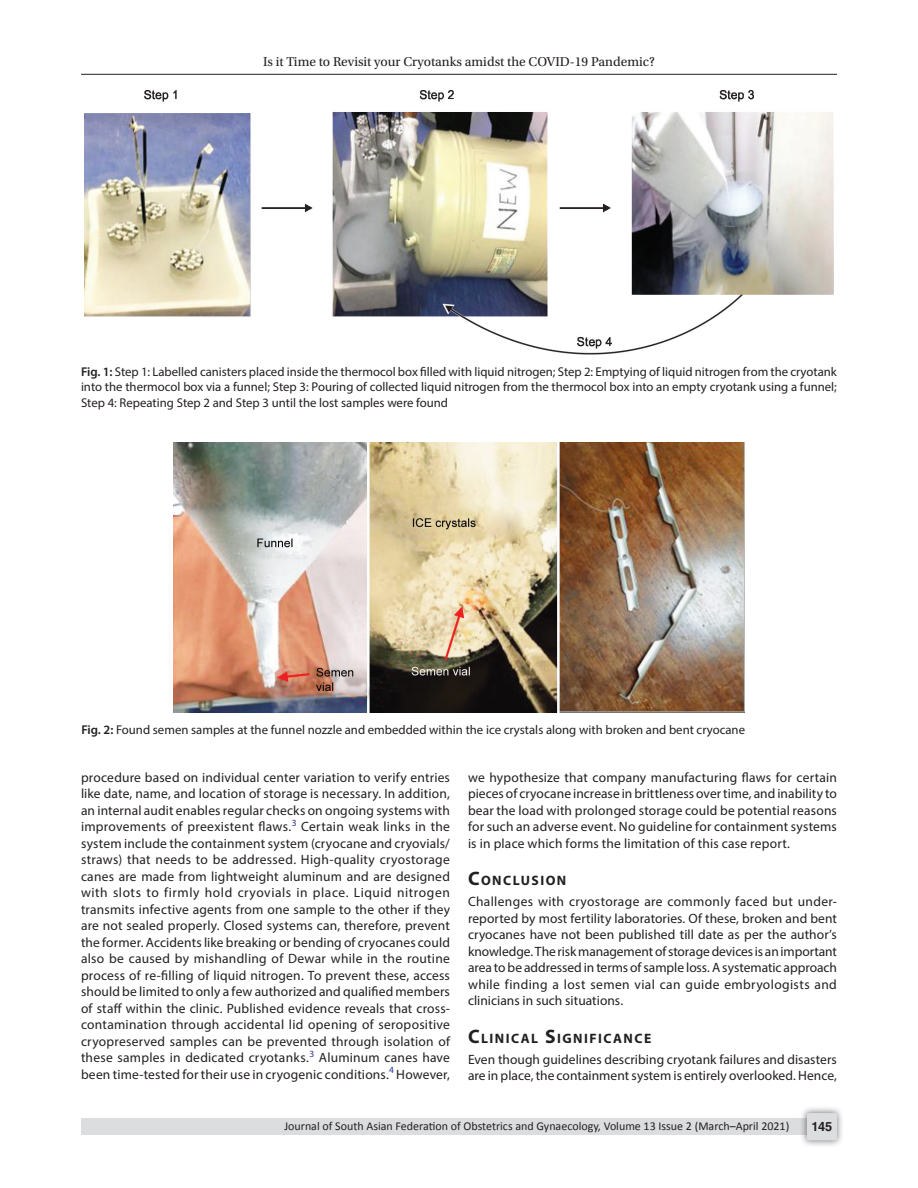
<style>
.page{position:relative;width:918px;height:1188px;background:#fff}
.page>*{position:absolute;margin:0;border:0;box-sizing:border-box;transform-origin:0 0}
.Head-1{font:700 13.65px "Myriad Pro";letter-spacing:.105em;color:#231f20}
.Para-NoIndent{font:13.5px/16.5px "Myriad Pro";letter-spacing:.005em;color:#231f20;text-align:justify}
.t1{font:13.5px "Utopia Std";color:#231f20}
.FigCaption{font:12.75px/15.3px "Myriad Pro";color:#231f20;text-align:justify}
.t2{font:700 12.75px "Helvetica LT Std";color:#231f20}
.t3{font:12px "Calibri";color:#231f20}
.s1{font-weight:600}
.s2{font-size:19.5px}
</style>
<div class="page">
<hr style="left:81px;top:74px;width:756px;height:1px;background:#231f20">
<div style="left:81px;top:1119px;width:756px;height:16px;background:#dcdddf"></div>
<div style="left:800px;top:1106px;width:44px;height:41px;background:#231f20;opacity:.61"></div>
<div style="left:807px;top:1113px;width:30px;height:27px;background:#dcdddf;border-radius:2px"></div>
<img style="left:84px;top:90px;width:750px;height:265px">
<img style="left:174px;top:443px;width:571px;height:270px">
<p class="t1" style="left:263px;top:55px;width:393px">Is it Time to Revisit your Cryotanks amidst the COVID-19 Pandemic?</p>
<p class="FigCaption" style="left:81px;top:364px;width:757px"><span class="s1">Fig. 1:</span> Step 1: Labelled canisters placed inside the thermocol box filled with liquid nitrogen; Step 2: Emptying of liquid nitrogen from the cryotank into the thermocol box via a funnel; Step 3: Pouring of collected liquid nitrogen from the thermocol box into an empty cryotank using a funnel; Step 4: Repeating Step 2 and Step 3 until the lost samples were found</p>
<p class="FigCaption" style="left:81px;top:722px;width:665px"><span class="s1">Fig. 2:</span> Found semen samples at the funnel nozzle and embedded within the ice crystals along with broken and bent cryocane</p>
<p class="Para-NoIndent" style="left:81px;top:769px;width:371px">procedure based on individual center variation to verify entries like date, name, and location of storage is necessary. In addition, an internal audit enables regular checks on ongoing systems with improvements of preexistent flaws.<sup>3</sup> Certain weak links in the system include the containment system (cryocane and cryovials/ straws) that needs to be addressed. High-quality cryostorage canes are made from lightweight aluminum and are designed with slots to firmly hold cryovials in place. Liquid nitrogen transmits infective agents from one sample to the other if they are not sealed properly. Closed systems can, therefore, prevent the former. Accidents like breaking or bending of cryocanes could also be caused by mishandling of Dewar while in the routine process of re-filling of liquid nitrogen. To prevent these, access should be limited to only a few authorized and qualified members of staff within the clinic. Published evidence reveals that cross&shy;contamination through accidental lid opening of seropositive cryopreserved samples can be prevented through isolation of these samples in dedicated cryotanks.<sup>3</sup> Aluminum canes have been time-tested for their use in cryogenic conditions.<sup>4</sup> However,</p>
<p class="Para-NoIndent" style="left:468px;top:769px;width:370px">we hypothesize that company manufacturing flaws for certain pieces of cryocane increase in brittleness over time, and inability to bear the load with prolonged storage could be potential reasons for such an adverse event. No guideline for containment systems is in place which forms the limitation of this case report.</p>
<p class="Head-1" style="left:468px;top:872px;width:100px"><span class="s2">C</span>ONCLUSION</p>
<p class="Para-NoIndent" style="left:468px;top:893px;width:371px">Challenges with cryostorage are commonly faced but under&shy;reported by most fertility laboratories. Of these, broken and bent cryocanes have not been published till date as per the author’s knowledge. The risk management of storage devices is an important area to be addressed in terms of sample loss. A systematic approach while finding a lost semen vial can guide embryologists and clinicians in such situations.</p>
<p class="Head-1" style="left:468px;top:1029px;width:185px"><span class="s2">C</span>LINICAL <span class="s2">S</span>IGNIFICANCE</p>
<p class="Para-NoIndent" style="left:468px;top:1051px;width:370px">Even though guidelines describing cryotank failures and disasters are in place, the containment system is entirely overlooked. Hence,</p>
<p class="t3" style="left:284px;top:1118px;width:506px">Journal of South Asian Federation of Obstetrics and Gynaecology, Volume 13 Issue 2 (March–April 2021)</p>
<p class="t2" style="left:812px;top:1119px;width:22px">145</p>
</div>
